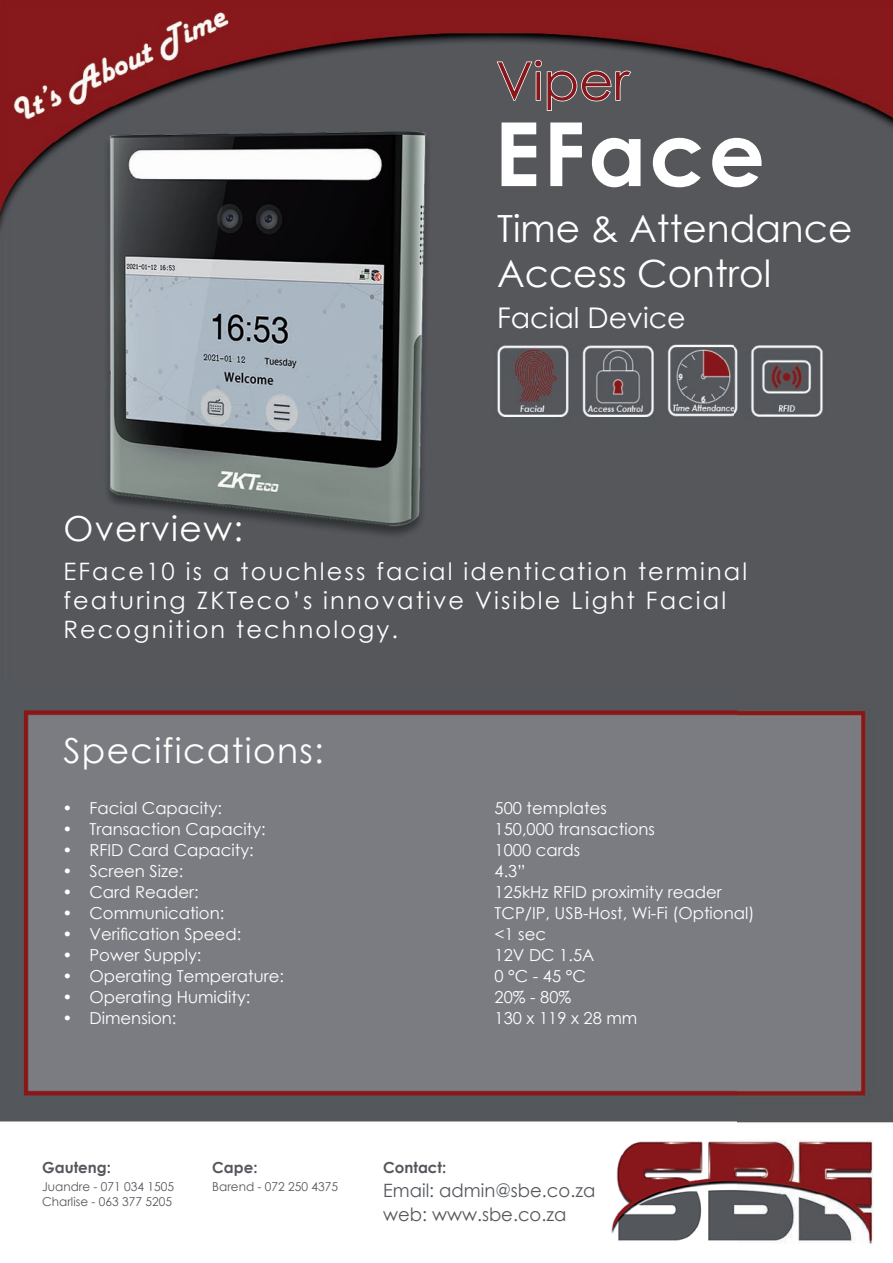
<style>
.page{position:relative;width:893px;height:1263px;background:#fff}
.page>*{position:absolute;margin:0;border:0;box-sizing:border-box;transform-origin:0 0}
.t1{font:700 88.5px "Century Gothic";letter-spacing:.03em;color:#fff}
.t2{font:52.5px "Century Gothic";color:#87171b}
.t3{font:37.5px/45px "Century Gothic";color:#fff}
.t4{font:34.5px "Century Gothic";letter-spacing:.04em;color:#fff}
.t5{font:28.5px "Century Gothic";color:#fff}
.t6{font:24px/28.8px "Century Gothic";letter-spacing:.09em;color:#fff}
.t7{font:18.3px/24px "Century Gothic";color:#54575c}
.t8{font:16.5px "Century Gothic";color:#fff}
.t9{font:700 15.3px "Century Gothic";color:#54575c}
.t10{font:12.3px/15px "Century Gothic";color:#54575c}
</style>
<div class="page">
<img style="left:0;top:0;width:893px;height:1244px">
<svg style="left:496px;top:59px;width:136px;height:53px;background:#6e7073"></svg>
<h2 class="t2" style="left:496px;top:44px;width:135px">Viper</h2>
<h1 class="t1" style="left:494px;top:87px;width:272px">EFace</h1>
<h3 class="t4" style="left:63px;top:504px;width:181px">Overview:</h3>
<h3 class="t3" style="left:497px;top:205px;width:357px">Time &amp; Attendance<br>Access Control</h3>
<h3 class="t5" style="left:497px;top:298px;width:190px">Facial Device</h3>
<h3 class="t6" style="left:63px;top:557px;width:685px">EFace10 is a touchless facial identication terminal featuring ZKTeco’s innovative Visible Light Facial<br>Recognition technology.</h3>
<h3 class="t4" style="left:63px;top:727px;width:262px">Specifications:</h3>
<p class="t8" style="left:63px;top:797px;width:161px">• Facial Capacity:</p>
<p class="t8" style="left:495px;top:797px;width:114px">500 templates</p>
<p class="t8" style="left:63px;top:818px;width:205px">• Transaction Capacity:</p>
<p class="t8" style="left:495px;top:818px;width:162px">150,000 transactions</p>
<p class="t8" style="left:63px;top:839px;width:193px">• RFID Card Capacity:</p>
<p class="t8" style="left:495px;top:839px;width:87px">1000 cards</p>
<p class="t8" style="left:63px;top:860px;width:122px">• Screen Size:</p>
<p class="t8" style="left:495px;top:860px;width:32px">4.3”</p>
<p class="t8" style="left:63px;top:881px;width:138px">• Card Reader:</p>
<p class="t8" style="left:495px;top:881px;width:229px">125kHz RFID proximity reader</p>
<p class="t8" style="left:63px;top:902px;width:163px">• Communication:</p>
<p class="t8" style="left:495px;top:902px;width:261px">TCP/IP, USB-Host, Wi-Fi (Optional)</p>
<p class="t8" style="left:63px;top:923px;width:180px">• Verification Speed:</p>
<p class="t8" style="left:495px;top:923px;width:53px">&lt;1 sec</p>
<p class="t8" style="left:63px;top:944px;width:140px">• Power Supply:</p>
<p class="t8" style="left:495px;top:944px;width:101px">12V DC 1.5A</p>
<p class="t8" style="left:63px;top:965px;width:223px">• Operating Temperature:</p>
<p class="t8" style="left:495px;top:965px;width:93px">0 °C - 45 °C</p>
<p class="t8" style="left:63px;top:986px;width:189px">• Operating Humidity:</p>
<p class="t8" style="left:495px;top:986px;width:78px">20% - 80%</p>
<p class="t8" style="left:63px;top:1007px;width:115px">• Dimension:</p>
<p class="t8" style="left:495px;top:1007px;width:144px">130 x 119 x 28 mm</p>
<p class="t9" style="left:42px;top:1156px;width:70px">Gauteng:</p>
<p class="t9" style="left:212px;top:1156px;width:47px">Cape:</p>
<p class="t10" style="left:212px;top:1179px;width:127px">Barend - 072 250 4375</p>
<p class="t10" style="left:42px;top:1178px;width:133px">Juandre - 071 034 1505<br>Charlise - 063 377 5205</p>
<p class="t9" style="left:383px;top:1155px;width:65px">Contact:</p>
<p class="t7" style="left:383px;top:1178px;width:214px">Email: admin@sbe.co.za web: www.sbe.co.za</p>
</div>
